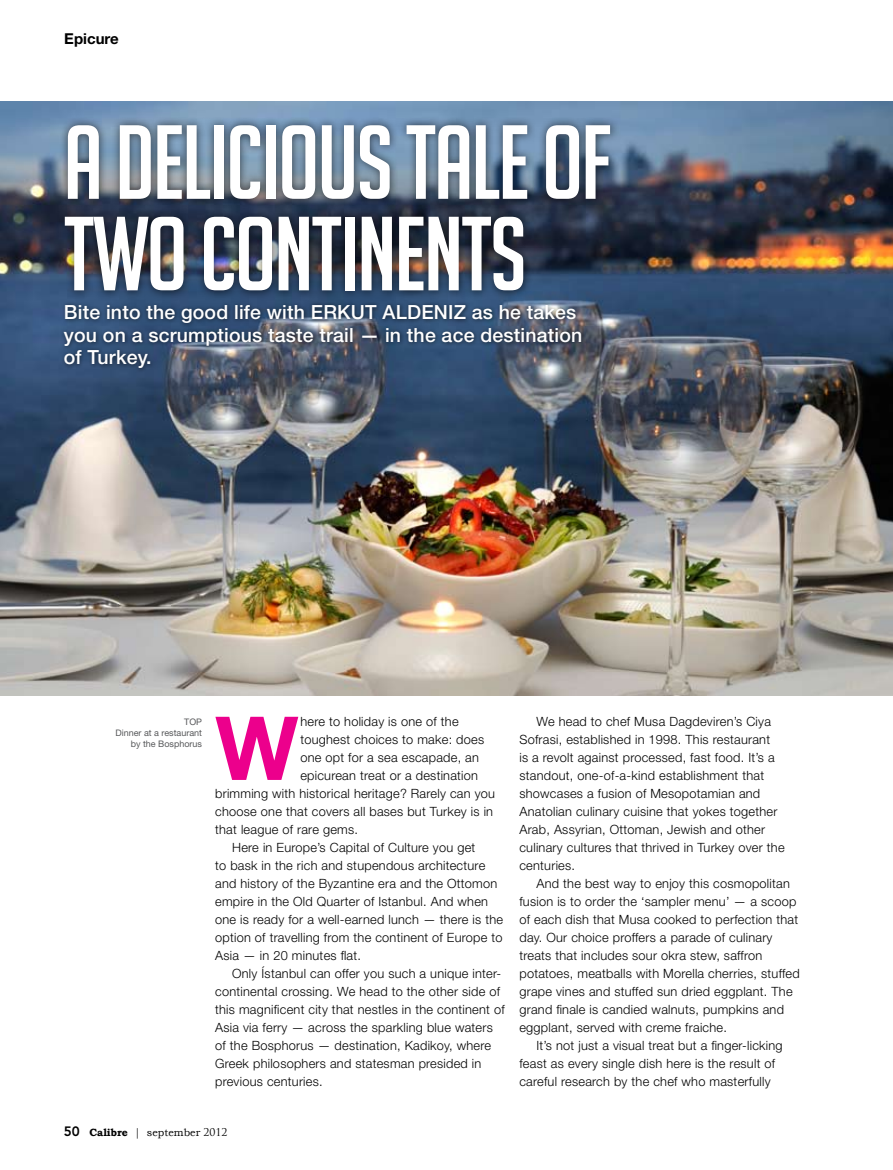
<style>
.page{position:relative;width:893px;height:1170px;background:#fff}
.page>*{position:absolute;margin:0;border:0;box-sizing:border-box;transform-origin:0 0}
.t1{font:102.45px/91.5px "Big Noodle Titling";letter-spacing:-.02em;color:#fff}
.t2{font:700 88.35px "Helvetica Neue";color:#ec008c}
.t3{font:500 19.5px/22.5px "Helvetica Neue";letter-spacing:.01em;color:#fff}
.t4{font:700 15px "Helvetica Neue";color:#000}
.t5{font:300 12.75px/18px "Helvetica Neue";letter-spacing:.02em;color:#000}
.t6{font:10.5px "Bookman Old Style";color:#000}
.t7{font:9px/10.8px "Helvetica Neue LT Std";color:#58595b;text-align:right}
.s1{font-family:"Avenir LT Std";font-weight:800;font-size:13.5px}
.s2{font-weight:700}
.s3{font-family:"Trajan Pro"}
</style>
<div class="page">
<img style="left:0;top:101px;width:893px;height:594px">
<div style="left:56px;top:116px;width:665px;height:227px;background:#000;opacity:.65"></div>
<div style="left:60px;top:301px;width:557px;height:90px;background:#000;opacity:.65"></div>
<p class="t4" style="left:64px;top:29px;width:56px">Epicure</p>
<h1 class="t1" style="left:64px;top:117px;width:550px">A DELICIOUS TALE OF<br>TWO CONTINENTS</h1>
<h3 class="t3" style="left:64px;top:301px;width:520px">Bite into the good life with ERKUT ALDENIZ as he takes you on a scrumptious taste trail — in the ace destination of Turkey.</h3>
<p class="t7" style="left:115px;top:716px;width:88px">TOP<br>Dinner at a restaurant by the Bosphorus</p>
<h2 class="t2" style="left:215px;top:693px;width:85px">W</h2>
<p class="t5" style="left:300px;top:712px;width:160px">here to holiday is one of the</p>
<p class="t5" style="left:300px;top:730px;width:185px">toughest choices to make: does</p>
<p class="t5" style="left:300px;top:748px;width:180px">one opt for a sea escapade, an</p>
<p class="t5" style="left:300px;top:766px;width:179px">epicurean treat or a destination</p>
<p class="t5" style="left:215px;top:784px;width:281px">brimming with historical heritage? Rarely can you</p>
<p class="t5" style="left:215px;top:802px;width:279px">choose one that covers all bases but Turkey is in</p>
<p class="t5" style="left:215px;top:820px;width:144px">that league of rare gems.</p>
<p class="t5" style="left:232px;top:838px;width:245px">Here in Europe’s Capital of Culture you get</p>
<p class="t5" style="left:215px;top:856px;width:272px">to bask in the rich and stupendous architecture</p>
<p class="t5" style="left:215px;top:874px;width:284px">and history of the Byzantine era and the Ottomon</p>
<p class="t5" style="left:215px;top:892px;width:274px">empire in the Old Quarter of Istanbul. And when</p>
<p class="t5" style="left:215px;top:910px;width:289px">one is ready for a well-earned lunch — there is the</p>
<p class="t5" style="left:215px;top:928px;width:289px">option of travelling from the continent of Europe to</p>
<p class="t5" style="left:215px;top:946px;width:147px">Asia — in 20 minutes flat.</p>
<p class="t5" style="left:232px;top:964px;width:271px">Only Ístanbul can offer you such a unique inter-</p>
<p class="t5" style="left:215px;top:982px;width:286px">continental crossing. We head to the other side of</p>
<p class="t5" style="left:215px;top:1000px;width:291px">this magnificent city that nestles in the continent of</p>
<p class="t5" style="left:215px;top:1018px;width:279px">Asia via ferry — across the sparkling blue waters</p>
<p class="t5" style="left:215px;top:1036px;width:277px">of the Bosphorus — destination, Kadikoy, where</p>
<p class="t5" style="left:215px;top:1054px;width:268px">Greek philosophers and statesman presided in</p>
<p class="t5" style="left:215px;top:1072px;width:109px">previous centuries.</p>
<p class="t5" style="left:519px;top:712px;width:267px;text-indent:17px">We head to chef Musa Dagdeviren’s Ciya Sofrasi, established in 1998. This restaurant<br>is a revolt against processed, fast food. It’s a standout, one-of-a-kind establishment that showcases a fusion of Mesopotamian and Anatolian culinary cuisine that yokes together Arab, Assyrian, Ottoman, Jewish and other culinary cultures that thrived in Turkey over the centuries.</p>
<p class="t5" style="left:519px;top:874px;width:282px;text-indent:17px">And the best way to enjoy this cosmopolitan fusion is to order the ‘sampler menu’ — a scoop of each dish that Musa cooked to perfection that day. Our choice proffers a parade of culinary treats that includes sour okra stew, saffron potatoes, meatballs with Morella cherries, stuffed grape vines and stuffed sun dried eggplant. The grand finale is candied walnuts, pumpkins and eggplant, served with creme fraiche.</p>
<p class="t5" style="left:519px;top:1036px;width:265px;text-indent:17px">It’s not just a visual treat but a finger-licking feast as every single dish here is the result of careful research by the chef who masterfully</p>
<p class="t6" style="left:64px;top:1126px;width:165px"><span class="s1">50</span> <span class="s2">Calibre</span> <span class="s3">|</span> september <span class="s3">2012</span></p>
</div>
